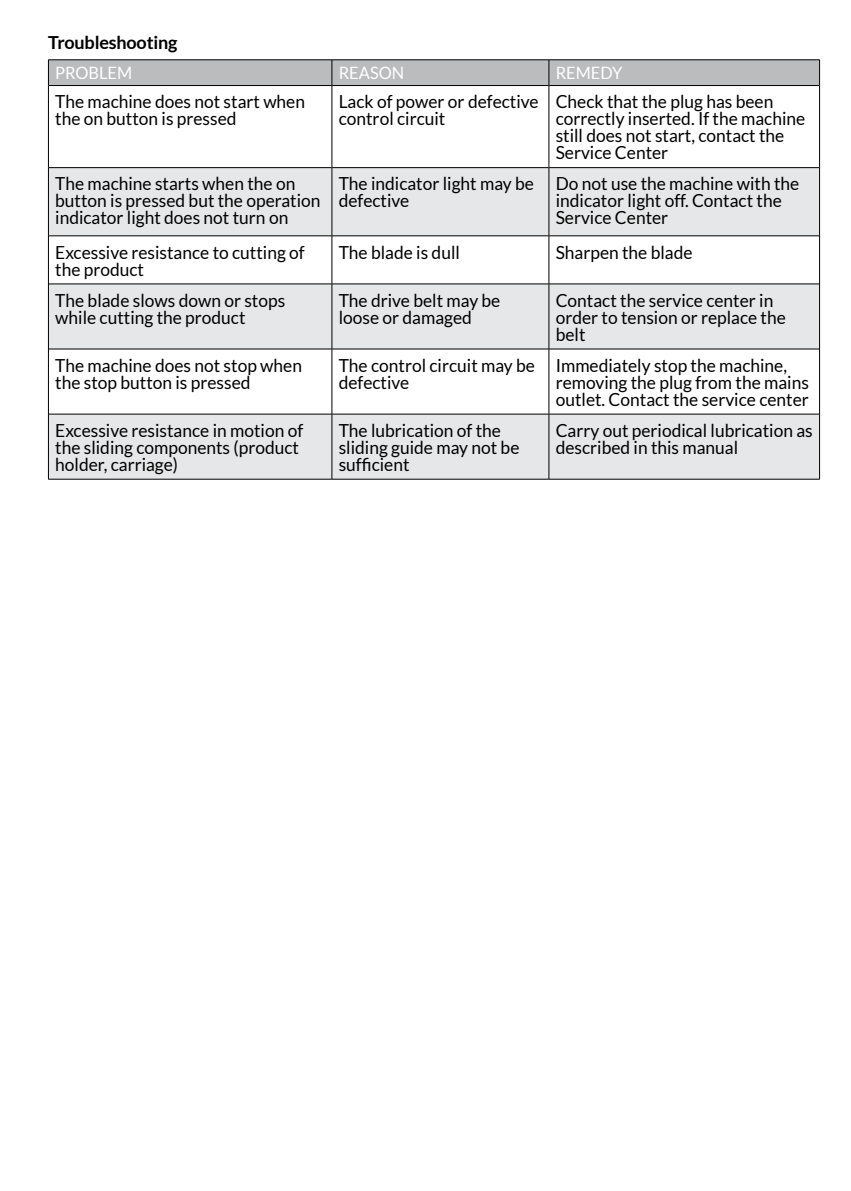
<style>
.page{position:relative;width:851px;height:1191px;background:#fff}
.page>*{position:absolute;margin:0;border:0;box-sizing:border-box;transform-origin:0 0}
.t1{font:18px/17px "Lato";color:#000}
.t2{font:700 18px "Lato";letter-spacing:-.01em;color:#000}
.t3{font:17px "Lato";color:#fff}
</style>
<div class="page">
<svg style="left:49px;top:168px;width:770px;height:311px;fill:#e6e7e8"></svg>
<hr style="left:49px;top:167px;width:282px;height:1px;background:#000">
<hr style="left:332px;top:167px;width:216px;height:1px;background:#000">
<hr style="left:549px;top:167px;width:270px;height:1px;background:#000">
<hr style="left:49px;top:235px;width:282px;height:1px;background:#000">
<hr style="left:332px;top:235px;width:216px;height:1px;background:#000">
<hr style="left:549px;top:235px;width:270px;height:1px;background:#000">
<hr style="left:49px;top:283px;width:282px;height:1px;background:#000">
<hr style="left:332px;top:283px;width:216px;height:1px;background:#000">
<hr style="left:549px;top:283px;width:270px;height:1px;background:#000">
<hr style="left:49px;top:349px;width:282px;height:1px;background:#000">
<hr style="left:332px;top:349px;width:216px;height:1px;background:#000">
<hr style="left:549px;top:349px;width:270px;height:1px;background:#000">
<hr style="left:49px;top:414px;width:282px;height:1px;background:#000">
<hr style="left:332px;top:414px;width:216px;height:1px;background:#000">
<hr style="left:549px;top:414px;width:270px;height:1px;background:#000">
<hr style="left:332px;top:59px;width:217px;height:1px;background:#000">
<hr style="left:332px;top:479px;width:217px;height:1px;background:#000">
<hr style="left:48px;top:59px;width:284px;height:1px;background:#000">
<hr style="left:48px;top:86px;width:1px;height:82px;background:#000">
<hr style="left:331px;top:86px;width:1px;height:82px;background:#000">
<hr style="left:48px;top:168px;width:1px;height:68px;background:#000">
<hr style="left:331px;top:168px;width:1px;height:68px;background:#000">
<hr style="left:48px;top:236px;width:1px;height:48px;background:#000">
<hr style="left:331px;top:236px;width:1px;height:48px;background:#000">
<hr style="left:48px;top:284px;width:1px;height:65px;background:#000">
<hr style="left:331px;top:284px;width:1px;height:65px;background:#000">
<hr style="left:48px;top:349px;width:1px;height:65px;background:#000">
<hr style="left:331px;top:349px;width:1px;height:65px;background:#000">
<hr style="left:48px;top:414px;width:1px;height:65px;background:#000">
<hr style="left:331px;top:414px;width:1px;height:65px;background:#000">
<hr style="left:48px;top:479px;width:284px;height:1px;background:#000">
<hr style="left:549px;top:59px;width:270px;height:1px;background:#000">
<svg style="left:48px;top:60px;width:772px;height:26px;background:#b0b1b3"></svg>
<hr style="left:548px;top:86px;width:1px;height:82px;background:#000">
<hr style="left:819px;top:86px;width:1px;height:82px;background:#000">
<hr style="left:548px;top:168px;width:1px;height:68px;background:#000">
<hr style="left:819px;top:168px;width:1px;height:68px;background:#000">
<hr style="left:548px;top:236px;width:1px;height:48px;background:#000">
<hr style="left:819px;top:236px;width:1px;height:48px;background:#000">
<hr style="left:548px;top:284px;width:1px;height:65px;background:#000">
<hr style="left:819px;top:284px;width:1px;height:65px;background:#000">
<hr style="left:548px;top:349px;width:1px;height:65px;background:#000">
<hr style="left:819px;top:349px;width:1px;height:65px;background:#000">
<hr style="left:548px;top:414px;width:1px;height:65px;background:#000">
<hr style="left:819px;top:414px;width:1px;height:65px;background:#000">
<hr style="left:549px;top:479px;width:270px;height:1px;background:#000">
<p class="t2" style="left:48px;top:32px;width:131px">Troubleshooting</p>
<p class="t3" style="left:55px;top:64px;width:78px">PROBLEM</p>
<p class="t3" style="left:338px;top:64px;width:67px">REASON</p>
<p class="t3" style="left:555px;top:64px;width:68px">REMEDY</p>
<p class="t1" style="left:55px;top:93px;width:251px">The machine does not start when the on button is pressed</p>
<p class="t1" style="left:338px;top:93px;width:201px">Lack of power or defective control circuit</p>
<p class="t1" style="left:555px;top:93px;width:251px">Check that the plug has been correctly inserted. If the machine still does not start, contact the<br>Service Center</p>
<p class="t1" style="left:55px;top:175px;width:267px">The machine starts when the on button is pressed but the operation indicator light does not turn on</p>
<p class="t1" style="left:338px;top:175px;width:197px">The indicator light may be defective</p>
<p class="t1" style="left:555px;top:175px;width:245px">Do not use the machine with the indicator light off. Contact the<br>Service Center</p>
<p class="t1" style="left:55px;top:243px;width:251px">Excessive resistance to cutting of the product</p>
<p class="t1" style="left:338px;top:243px;width:123px">The blade is dull</p>
<p class="t1" style="left:555px;top:243px;width:138px">Sharpen the blade</p>
<p class="t1" style="left:55px;top:291px;width:231px">The blade slows down or stops while cutting the product</p>
<p class="t1" style="left:338px;top:291px;width:163px">The drive belt may be loose or damaged</p>
<p class="t1" style="left:555px;top:291px;width:231px">Contact the service center in order to tension or replace the belt</p>
<p class="t1" style="left:55px;top:356px;width:248px">The machine does not stop when the stop button is pressed</p>
<p class="t1" style="left:338px;top:356px;width:198px">The control circuit may be defective</p>
<p class="t1" style="left:555px;top:356px;width:254px">Immediately stop the machine, removing the plug from the mains outlet. Contact the service center</p>
<p class="t1" style="left:55px;top:421px;width:249px">Excessive resistance in motion of the sliding components (product holder, carriage)</p>
<p class="t1" style="left:338px;top:421px;width:182px">The lubrication of the sliding guide may not be sufficient</p>
<p class="t1" style="left:555px;top:421px;width:258px">Carry out periodical lubrication as described in this manual</p>
</div>
